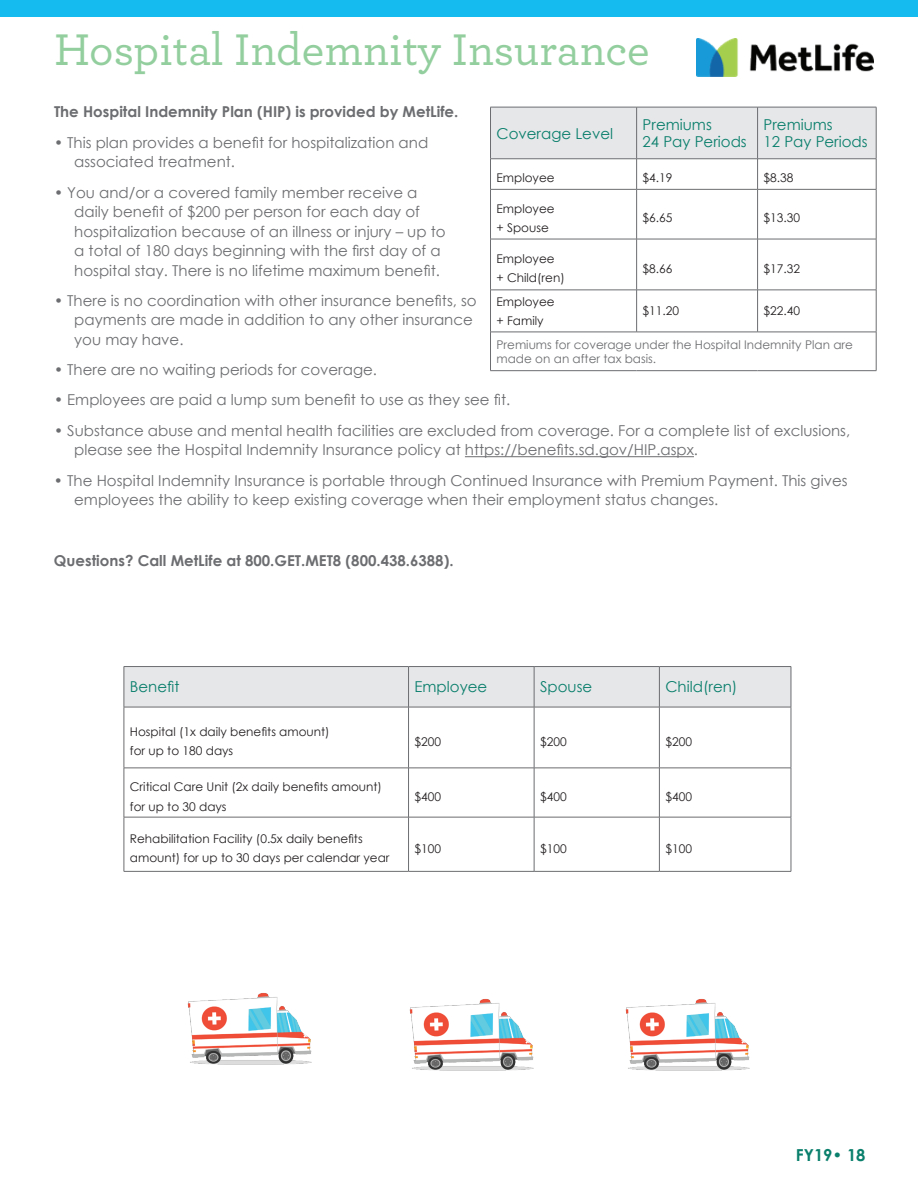
<style>
.page{position:relative;width:918px;height:1188px;background:#fff}
.page>*{position:absolute;margin:0;border:0;box-sizing:border-box;transform-origin:0 0}
.t1{font:500 46.5px "Archer";color:#93cf9e}
.t2{font:700 16.5px "Century Gothic";color:#0a7f6c}
.t3{font:15px/19.5px "Century Gothic";color:#6c6d70}
.t4{font:700 15px "Century Gothic";color:#6c6d70}
.t5{font:15px/16.5px "Century Gothic";color:#0a7f6c}
.t6{font:12px/19.5px "Century Gothic";color:#231f20}
.t7{font:12px/13.5px "Century Gothic";color:#6c6d70}
</style>
<div class="page">
<div style="left:0;top:0;width:918px;height:16px;background:#15bbef"></div>
<div style="left:125px;top:667px;width:666px;height:40px;background:#e6e7e9"></div>
<hr style="left:534px;top:667px;width:1px;height:40px;background:#6c6d70">
<hr style="left:659px;top:667px;width:1px;height:40px;background:#6c6d70">
<hr style="left:791px;top:667px;width:1px;height:40px;background:#6c6d70">
<hr style="left:408px;top:707px;width:1px;height:61px;background:#6c6d70">
<hr style="left:534px;top:707px;width:1px;height:61px;background:#6c6d70">
<hr style="left:659px;top:707px;width:1px;height:61px;background:#6c6d70">
<hr style="left:791px;top:707px;width:1px;height:61px;background:#6c6d70">
<hr style="left:408px;top:768px;width:1px;height:49px;background:#6c6d70">
<hr style="left:534px;top:768px;width:1px;height:49px;background:#6c6d70">
<hr style="left:659px;top:768px;width:1px;height:49px;background:#6c6d70">
<hr style="left:791px;top:768px;width:1px;height:49px;background:#6c6d70">
<hr style="left:408px;top:817px;width:1px;height:54px;background:#6c6d70">
<hr style="left:534px;top:817px;width:1px;height:54px;background:#6c6d70">
<hr style="left:659px;top:817px;width:1px;height:54px;background:#6c6d70">
<hr style="left:791px;top:817px;width:1px;height:54px;background:#6c6d70">
<hr style="left:124px;top:871px;width:285px;height:1px;background:#6c6d70">
<hr style="left:409px;top:871px;width:125px;height:1px;background:#6c6d70">
<hr style="left:534px;top:871px;width:125px;height:1px;background:#6c6d70">
<hr style="left:659px;top:871px;width:132px;height:1px;background:#6c6d70">
<hr style="left:124px;top:707px;width:1px;height:61px;background:#6c6d70">
<hr style="left:124px;top:768px;width:1px;height:49px;background:#6c6d70">
<hr style="left:124px;top:817px;width:1px;height:54px;background:#6c6d70">
<hr style="left:408px;top:667px;width:1px;height:40px;background:#6c6d70">
<hr style="left:124px;top:666px;width:285px;height:1px;background:#6c6d70">
<hr style="left:124px;top:667px;width:1px;height:40px;background:#6c6d70">
<hr style="left:409px;top:666px;width:125px;height:1px;background:#6c6d70">
<hr style="left:534px;top:666px;width:125px;height:1px;background:#6c6d70">
<hr style="left:659px;top:666px;width:132px;height:1px;background:#6c6d70">
<hr style="left:124px;top:707px;width:285px;height:1px;background:#6c6d70">
<hr style="left:409px;top:707px;width:125px;height:1px;background:#6c6d70">
<hr style="left:534px;top:707px;width:125px;height:1px;background:#6c6d70">
<hr style="left:659px;top:707px;width:132px;height:1px;background:#6c6d70">
<hr style="left:124px;top:768px;width:285px;height:1px;background:#6c6d70">
<hr style="left:409px;top:768px;width:125px;height:1px;background:#6c6d70">
<hr style="left:534px;top:768px;width:125px;height:1px;background:#6c6d70">
<hr style="left:659px;top:768px;width:132px;height:1px;background:#6c6d70">
<hr style="left:124px;top:817px;width:285px;height:1px;background:#6c6d70">
<hr style="left:409px;top:817px;width:125px;height:1px;background:#6c6d70">
<hr style="left:534px;top:817px;width:125px;height:1px;background:#6c6d70">
<hr style="left:659px;top:817px;width:132px;height:1px;background:#6c6d70">
<hr style="left:465px;top:456px;width:229px;height:1px;background:#6c6d70">
<img style="left:409px;top:999px;width:125px;height:72px">
<img style="left:697px;top:39px;width:176px;height:37px">
<div style="left:491px;top:108px;width:385px;height:51px;background:#e6e7e9"></div>
<svg style="left:491px;top:160px;width:385px;height:210px"></svg>
<hr style="left:757px;top:107px;width:1px;height:52px;background:#6c6d70">
<hr style="left:636px;top:159px;width:1px;height:30px;background:#6c6d70">
<hr style="left:757px;top:159px;width:1px;height:30px;background:#6c6d70">
<hr style="left:876px;top:159px;width:1px;height:30px;background:#6c6d70">
<hr style="left:490px;top:189px;width:147px;height:1px;background:#6c6d70">
<hr style="left:637px;top:189px;width:121px;height:1px;background:#6c6d70">
<hr style="left:636px;top:190px;width:1px;height:49px;background:#6c6d70">
<hr style="left:758px;top:189px;width:118px;height:1px;background:#6c6d70">
<hr style="left:757px;top:190px;width:1px;height:49px;background:#6c6d70">
<hr style="left:876px;top:190px;width:1px;height:49px;background:#6c6d70">
<hr style="left:490px;top:239px;width:147px;height:1px;background:#6c6d70">
<hr style="left:637px;top:239px;width:121px;height:1px;background:#6c6d70">
<hr style="left:636px;top:239px;width:1px;height:51px;background:#6c6d70">
<hr style="left:758px;top:239px;width:118px;height:1px;background:#6c6d70">
<hr style="left:757px;top:239px;width:1px;height:51px;background:#6c6d70">
<hr style="left:876px;top:239px;width:1px;height:51px;background:#6c6d70">
<hr style="left:490px;top:290px;width:1px;height:42px;background:#6c6d70">
<hr style="left:636px;top:290px;width:1px;height:42px;background:#6c6d70">
<hr style="left:757px;top:290px;width:1px;height:42px;background:#6c6d70">
<hr style="left:876px;top:290px;width:1px;height:42px;background:#6c6d70">
<hr style="left:490px;top:332px;width:147px;height:1px;background:#6c6d70">
<hr style="left:490px;top:332px;width:1px;height:38px;background:#6c6d70">
<hr style="left:637px;top:332px;width:121px;height:1px;background:#6c6d70">
<hr style="left:758px;top:332px;width:118px;height:1px;background:#6c6d70">
<hr style="left:876px;top:332px;width:1px;height:38px;background:#6c6d70">
<hr style="left:490px;top:370px;width:147px;height:1px;background:#6c6d70">
<hr style="left:637px;top:370px;width:121px;height:1px;background:#6c6d70">
<hr style="left:758px;top:370px;width:118px;height:1px;background:#6c6d70">
<hr style="left:490px;top:159px;width:1px;height:30px;background:#6c6d70">
<hr style="left:490px;top:190px;width:1px;height:49px;background:#6c6d70">
<hr style="left:490px;top:239px;width:1px;height:51px;background:#6c6d70">
<hr style="left:490px;top:290px;width:147px;height:1px;background:#6c6d70">
<hr style="left:637px;top:290px;width:121px;height:1px;background:#6c6d70">
<hr style="left:758px;top:290px;width:118px;height:1px;background:#6c6d70">
<hr style="left:636px;top:107px;width:1px;height:52px;background:#6c6d70">
<hr style="left:490px;top:107px;width:147px;height:1px;background:#6c6d70">
<hr style="left:490px;top:107px;width:1px;height:52px;background:#6c6d70">
<hr style="left:637px;top:107px;width:121px;height:1px;background:#6c6d70">
<hr style="left:758px;top:107px;width:118px;height:1px;background:#6c6d70">
<hr style="left:876px;top:107px;width:1px;height:52px;background:#6c6d70">
<hr style="left:490px;top:159px;width:147px;height:1px;background:#6c6d70">
<hr style="left:637px;top:159px;width:121px;height:1px;background:#6c6d70">
<hr style="left:758px;top:159px;width:118px;height:1px;background:#6c6d70">
<img style="left:187px;top:993px;width:125px;height:72px">
<img style="left:625px;top:999px;width:125px;height:72px">
<h1 class="t1" style="left:54px;top:16px;width:597px">Hospital Indemnity Insurance</h1>
<p class="t4" style="left:54px;top:101px;width:406px">The Hospital Indemnity Plan (HIP) is provided by MetLife.</p>
<p class="t3" style="left:74px;top:132px;width:356px;text-indent:-20px">• This plan provides a benefit for hospitalization and associated treatment.</p>
<p class="t3" style="left:74px;top:182px;width:373px;text-indent:-20px">• You and/or a covered family member receive a daily benefit of $200 per person for each day of hospitalization because of an illness or injury – up to a total of 180 days beginning with the first day of a hospital stay. There is no lifetime maximum benefit.</p>
<p class="t3" style="left:74px;top:290px;width:404px;text-indent:-20px">• There is no coordination with other insurance benefits, so payments are made in addition to any other insurance you may have.</p>
<p class="t3" style="left:54px;top:360px;width:325px">• There are no waiting periods for coverage.</p>
<p class="t3" style="left:54px;top:390px;width:458px">• Employees are paid a lump sum benefit to use as they see fit.</p>
<p class="t3" style="left:74px;top:420px;width:778px;text-indent:-20px">• Substance abuse and mental health facilities are excluded from coverage. For a complete list of exclusions, please see the Hospital Indemnity Insurance policy at https://benefits.sd.gov/HIP.aspx.</p>
<p class="t3" style="left:74px;top:470px;width:775px;text-indent:-20px">• The Hospital Indemnity Insurance is portable through Continued Insurance with Premium Payment. This gives employees the ability to keep existing coverage when their employment status changes.</p>
<p class="t5" style="left:497px;top:125px;width:118px">Coverage Level</p>
<p class="t5" style="left:643px;top:116px;width:106px">Premiums<br>24 Pay Periods</p>
<p class="t5" style="left:764px;top:116px;width:106px">Premiums<br>12 Pay Periods</p>
<p class="t6" style="left:497px;top:168px;width:60px">Employee</p>
<p class="t6" style="left:643px;top:168px;width:31px">$4.19</p>
<p class="t6" style="left:764px;top:168px;width:31px">$8.38</p>
<p class="t6" style="left:497px;top:198px;width:60px">Employee + Spouse</p>
<p class="t6" style="left:643px;top:208px;width:31px">$6.65</p>
<p class="t6" style="left:764px;top:208px;width:38px">$13.30</p>
<p class="t6" style="left:497px;top:249px;width:70px">Employee + Child(ren)</p>
<p class="t6" style="left:643px;top:258px;width:31px">$8.66</p>
<p class="t6" style="left:764px;top:258px;width:38px">$17.32</p>
<p class="t6" style="left:497px;top:291px;width:60px">Employee + Family</p>
<p class="t6" style="left:643px;top:301px;width:38px">$11.20</p>
<p class="t6" style="left:764px;top:301px;width:38px">$22.40</p>
<p class="t7" style="left:497px;top:338px;width:358px">Premiums for coverage under the Hospital Indemnity Plan are made on an after tax basis.</p>
<p class="t4" style="left:54px;top:549px;width:401px">Questions? Call MetLife at 800.GET.MET8 (800.438.6388).</p>
<p class="t5" style="left:130px;top:679px;width:51px">Benefit</p>
<p class="t5" style="left:415px;top:679px;width:74px">Employee</p>
<p class="t5" style="left:540px;top:679px;width:54px">Spouse</p>
<p class="t5" style="left:665px;top:679px;width:74px">Child(ren)</p>
<p class="t6" style="left:130px;top:722px;width:201px">Hospital (1x daily benefits amount) for up to 180 days</p>
<p class="t6" style="left:415px;top:731px;width:28px">$200</p>
<p class="t6" style="left:540px;top:731px;width:28px">$200</p>
<p class="t6" style="left:665px;top:731px;width:28px">$200</p>
<p class="t6" style="left:130px;top:777px;width:254px">Critical Care Unit (2x daily benefits amount) for up to 30 days</p>
<p class="t6" style="left:415px;top:786px;width:28px">$400</p>
<p class="t6" style="left:540px;top:786px;width:28px">$400</p>
<p class="t6" style="left:665px;top:786px;width:28px">$400</p>
<p class="t6" style="left:130px;top:828px;width:261px">Rehabilitation Facility (0.5x daily benefits amount) for up to 30 days per calendar year</p>
<p class="t6" style="left:415px;top:838px;width:28px">$100</p>
<p class="t6" style="left:540px;top:838px;width:28px">$100</p>
<p class="t6" style="left:665px;top:838px;width:28px">$100</p>
<p class="t2" style="left:796px;top:1143px;width:71px">FY19• 18</p>
</div>
